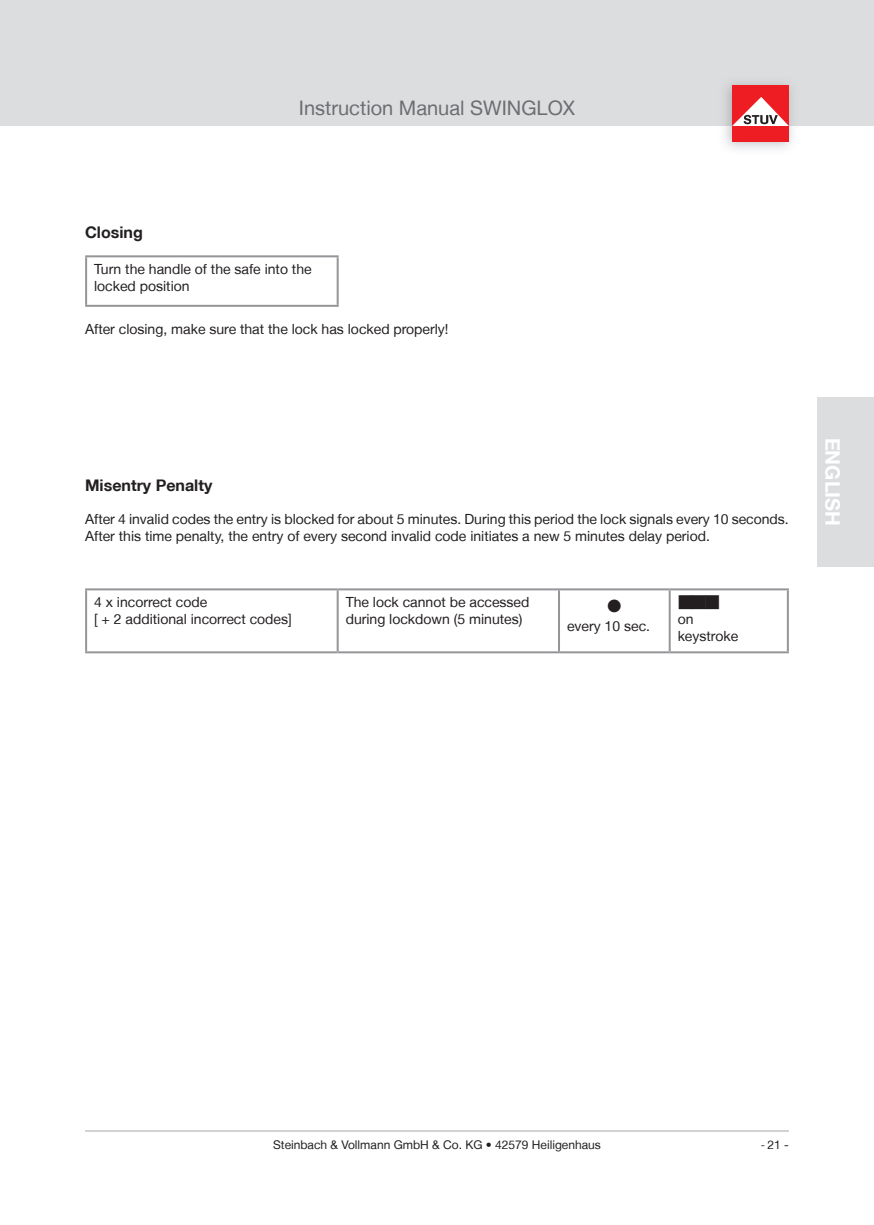
<style>
.page{position:relative;width:874px;height:1225px;background:#fff}
.page>*{position:absolute;margin:0;border:0;box-sizing:border-box;transform-origin:0 0}
.t1{font:22px "Wingdings";color:#231f20}
.t2{font:20px "Helvetica Neue LT";color:#6c6d70}
.t3{font:700 20px "Helvetica Neue LT";color:#fff}
.t4{font:700 16px "Helvetica Neue LT";color:#231f20}
.t5{font:14px/16.8px "Helvetica Neue LT";color:#231f20}
.t6{font:12px "Helvetica Neue LT";color:#231f20}
.s1{font-family:"Myriad Pro"}
</style>
<div class="page">
<div style="left:0;top:0;width:873px;height:126px;background:#dcdddf"></div>
<img style="left:724px;top:83px;width:69px;height:66px">
<div style="left:731px;top:85px;width:57px;height:56px;background:#ee1d23"></div>
<svg style="left:731px;top:97px;width:57px;height:29px"></svg>
<hr style="left:85px;top:1130px;width:703px;height:2px;background:#d1d2d4">
<div style="left:817px;top:397px;width:56px;height:169px;background:#dcdddf"></div>
<hr style="left:85px;top:255px;width:253px;height:2px;background:#939598">
<hr style="left:85px;top:257px;width:2px;height:48px;background:#939598">
<hr style="left:336px;top:257px;width:2px;height:48px;background:#939598">
<hr style="left:85px;top:305px;width:253px;height:2px;background:#939598">
<hr style="left:85px;top:588px;width:252px;height:2px;background:#939598">
<hr style="left:85px;top:590px;width:2px;height:61px;background:#939598">
<hr style="left:337px;top:588px;width:221px;height:2px;background:#939598">
<hr style="left:336px;top:590px;width:2px;height:61px;background:#939598">
<hr style="left:558px;top:588px;width:111px;height:2px;background:#939598">
<hr style="left:557px;top:590px;width:2px;height:61px;background:#939598">
<hr style="left:669px;top:588px;width:119px;height:2px;background:#939598">
<hr style="left:668px;top:590px;width:2px;height:61px;background:#939598">
<hr style="left:786px;top:590px;width:2px;height:61px;background:#939598">
<hr style="left:85px;top:651px;width:252px;height:2px;background:#939598">
<hr style="left:337px;top:651px;width:221px;height:2px;background:#939598">
<hr style="left:558px;top:651px;width:111px;height:2px;background:#939598">
<hr style="left:669px;top:651px;width:119px;height:2px;background:#939598">
<h2 class="t2" style="left:299px;top:100px;width:277px">Instruction Manual SWINGLOX</h2>
<p class="t4" style="left:85px;top:227px;width:59px">Closing</p>
<p class="t5" style="left:94px;top:262px;width:219px">Turn the handle of the safe into the locked position</p>
<p class="t5" style="left:85px;top:322px;width:365px">After closing, make sure that the lock has locked properly!</p>
<p class="t4" style="left:85px;top:479px;width:129px">Misentry Penalty</p>
<p class="t5" style="left:85px;top:512px;width:704px">After 4 invalid codes the entry is blocked for about 5 minutes. During this period the lock signals every 10 seconds.<br>After this time penalty, the entry of every second invalid code initiates a new 5 minutes delay period.</p>
<p class="t5" style="left:94px;top:595px;width:199px">4 x incorrect code<br>[ + 2 additional incorrect codes]</p>
<p class="t5" style="left:345px;top:595px;width:185px">The lock cannot be accessed during lockdown (5 minutes)</p>
<h1 class="t1" style="left:605px;top:594px;width:18px">●</h1>
<p class="t5" style="left:566px;top:619px;width:84px">every 10 sec.</p>
<p class="t5" style="left:677px;top:612px;width:62px">on keystroke</p>
<h2 class="t3" style="left:839px;top:437px;width:90px;rotate:90deg">ENGLISH</h2>
<p class="t6" style="left:273px;top:1140px;width:329px">Steinbach &amp; Vollmann GmbH &amp; Co. KG • 42579 Heiligenhaus</p>
<p class="t6" style="left:760px;top:1140px;width:29px"><span class="s1">-</span> 21 -</p>
</div>
